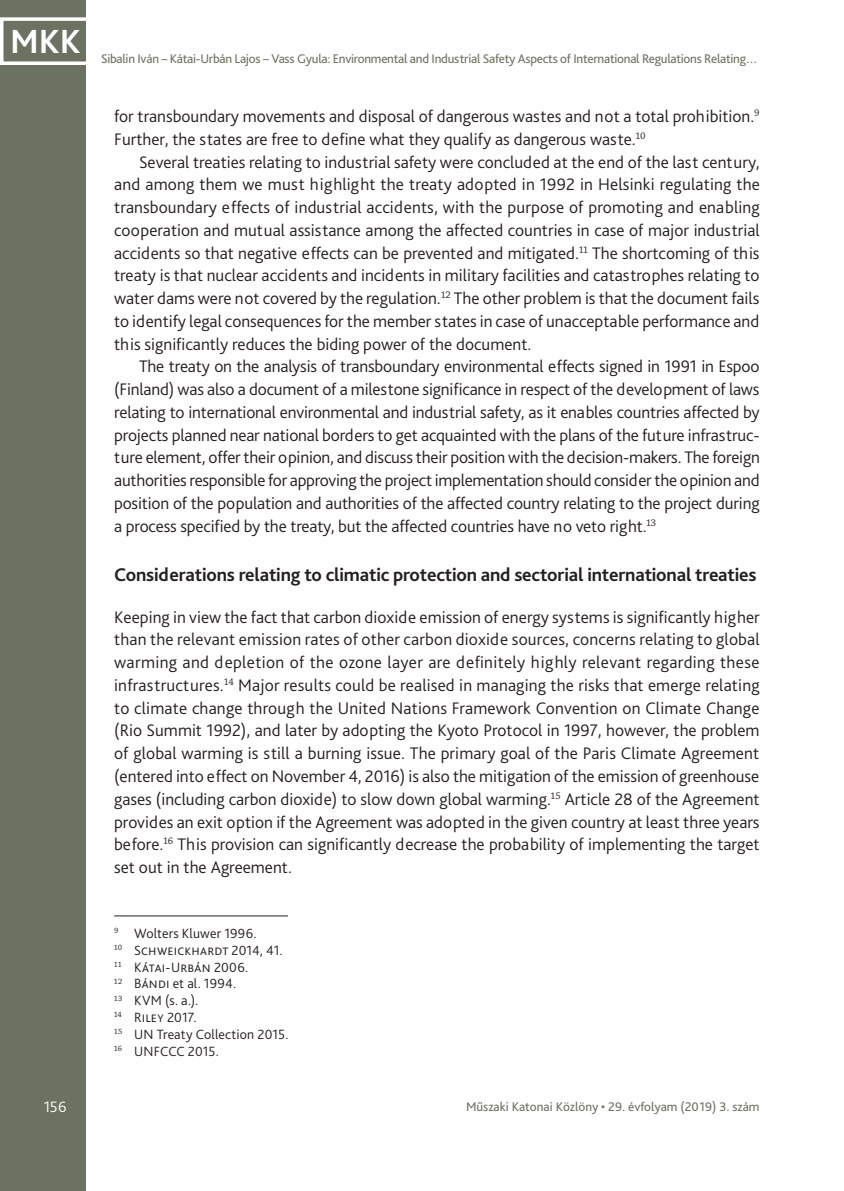
<style>
.page{position:relative;width:844px;height:1191px;background:#fff}
.page>*{position:absolute;margin:0;border:0;box-sizing:border-box;transform-origin:0 0}
.t1{font:700 35px "Bliss Pro";color:#fff}
.Címsor_2{font:700 19.25px "Bliss Pro";letter-spacing:-.01em;color:#231f20}
.Szöveg{font:300 17.5px/22.8px "Bliss Pro";letter-spacing:-.01em;color:#231f20;text-align:justify}
.Szöveg_1st___3_mm{font:300 17.5px/22.8px "Bliss Pro";color:#231f20;text-align:justify}
.t2{font:300 15.75px "Bliss Pro";color:#fff}
.Lábjegyzet{font:300 14px "Bliss Pro";letter-spacing:.015em;color:#231f20}
.t3{font:13.12px "Bliss Pro";letter-spacing:-.02em;color:#6c7261}
.t4{font:13.12px "Bliss Pro";color:#6c7261}
</style>
<div class="page">
<div style="left:0;top:0;width:85px;height:1191px;background:#6c7261"></div>
<div style="left:0;top:17px;width:94px;height:48px;border:4px solid #fff"></div>
<hr style="left:114px;top:915px;width:174px;height:1px;background:#231f20">
<h1 class="t1" style="left:10px;top:20px;width:72px">MKK</h1>
<p class="t2" style="left:44px;top:1097px;width:24px">156</p>
<p class="t3" style="left:101px;top:50px;width:658px">Sibalin Iván – Kátai-Urbán Lajos – Vass Gyula: Environmental and Industrial Safety Aspects of International Regulations Relating…</p>
<p class="Szöveg" style="left:114px;top:104px;width:646px">for transboundary movements and disposal of dangerous wastes and not a total prohibition.<sup>9<br></sup>Further, the states are free to define what they qualify as dangerous waste.<sup>10</sup></p>
<p class="Szöveg" style="left:114px;top:150px;width:647px;text-indent:25px">Several treaties relating to industrial safety were concluded at the end of the last century, and among them we must highlight the treaty adopted in 1992 in Helsinki regulating the transboundary effects of industrial accidents, with the purpose of promoting and enabling cooperation and mutual assistance among the affected countries in case of major industrial accidents so that negative effects can be prevented and mitigated.<sup>11</sup> The shortcoming of this treaty is that nuclear accidents and incidents in military facilities and catastrophes relating to water dams were not covered by the regulation.<sup>12</sup> The other problem is that the document fails to identify legal consequences for the member states in case of unacceptable performance and this significantly reduces the biding power of the document.</p>
<p class="Szöveg" style="left:114px;top:355px;width:647px;text-indent:25px">The treaty on the analysis of transboundary environmental effects signed in 1991 in Espoo (Finland) was also a document of a milestone significance in respect of the development of laws relating to international environmental and industrial safety, as it enables countries affected by projects planned near national borders to get acquainted with the plans of the future infrastruc&shy;ture element, offer their opinion, and discuss their position with the decision-makers. The foreign authorities responsible for approving the project implementation should consider the opinion and position of the population and authorities of the affected country relating to the project during a process specified by the treaty, but the affected countries have no veto right.<sup>13</sup></p>
<p class="Címsor_2" style="left:114px;top:562px;width:643px">Considerations relating to climatic protection and sectorial international treaties</p>
<p class="Szöveg_1st___3_mm" style="left:114px;top:605px;width:647px">Keeping in view the fact that carbon dioxide emission of energy systems is significantly higher than the relevant emission rates of other carbon dioxide sources, concerns relating to global warming and depletion of the ozone layer are definitely highly relevant regarding these infrastructures.<sup>14</sup> Major results could be realised in managing the risks that emerge relating to climate change through the United Nations Framework Convention on Climate Change (Rio Summit 1992), and later by adopting the Kyoto Protocol in 1997, however, the problem of global warming is still a burning issue. The primary goal of the Paris Climate Agreement (entered into effect on November 4, 2016) is also the mitigation of the emission of greenhouse gases (including carbon dioxide) to slow down global warming.<sup>15</sup> Article 28 of the Agreement provides an exit option if the Agreement was adopted in the given country at least three years before.<sup>16</sup> This provision can significantly decrease the probability of implementing the target set out in the Agreement.</p>
<p class="Lábjegyzet" style="left:114px;top:924px;width:144px"><sup>9</sup> Wolters Kluwer 1996.</p>
<p class="Lábjegyzet" style="left:114px;top:941px;width:170px"><sup>10</sup> Schweickhardt 2014, 41.</p>
<p class="Lábjegyzet" style="left:114px;top:958px;width:136px"><sup>11</sup> Kátai-Urbán 2006.</p>
<p class="Lábjegyzet" style="left:114px;top:975px;width:123px"><sup>12</sup> Bándi et al. 1994.</p>
<p class="Lábjegyzet" style="left:114px;top:992px;width:85px"><sup>13</sup> KVM (s. a.).</p>
<p class="Lábjegyzet" style="left:114px;top:1008px;width:84px"><sup>14</sup> Riley 2017.</p>
<p class="Lábjegyzet" style="left:114px;top:1025px;width:176px"><sup>15</sup> UN Treaty Collection 2015.</p>
<p class="Lábjegyzet" style="left:114px;top:1042px;width:106px"><sup>16</sup> UNFCCC 2015.</p>
<p class="t4" style="left:466px;top:1098px;width:295px">Műszaki Katonai Közlöny • 29. évfolyam (2019) 3. szám</p>
</div>
